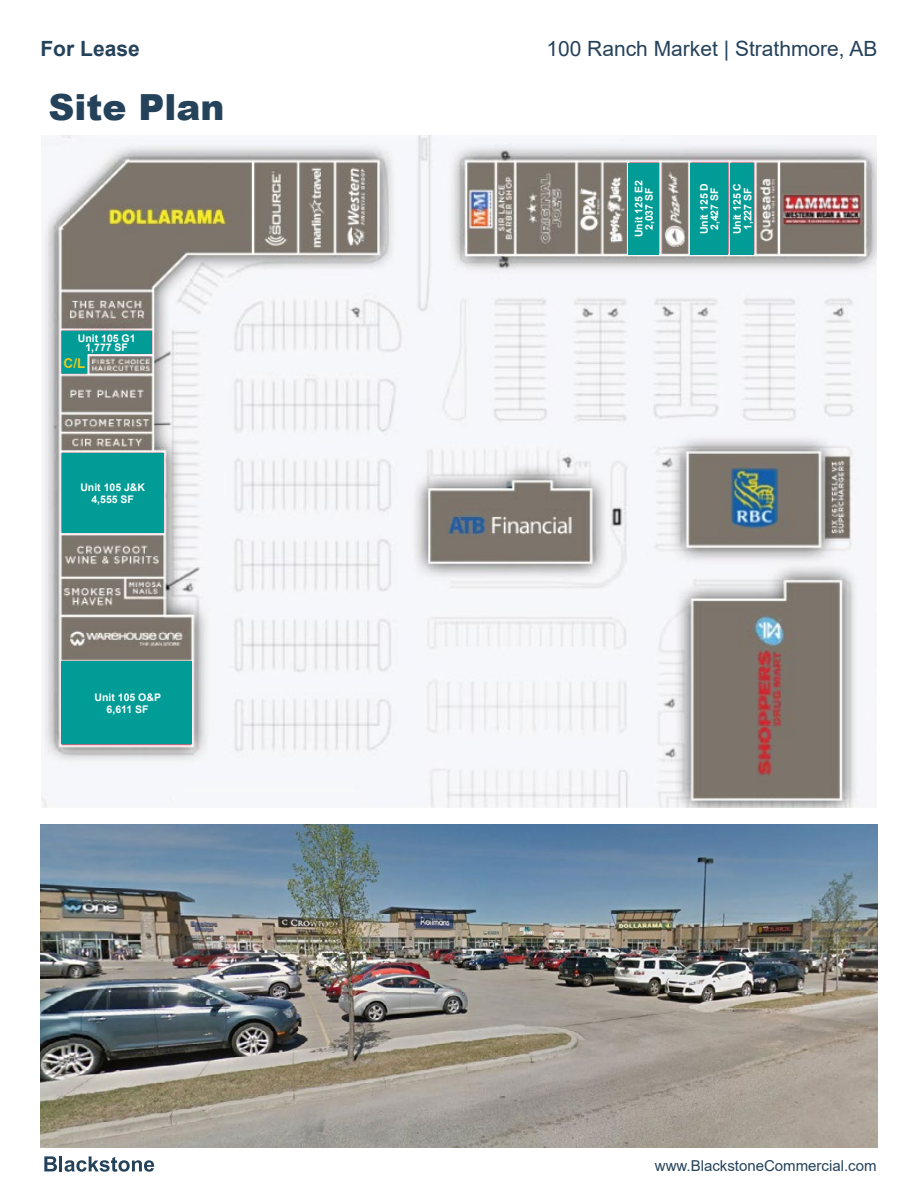
<style>
.page{position:relative;width:918px;height:1188px;background:#fff}
.page>*{position:absolute;margin:0;border:0;box-sizing:border-box;transform-origin:0 0}
.t1{font:900 36px "Arial";color:#25425b}
.t2{font:21px "Arial";color:#25425b}
.t3{font:700 21px "Arial";color:#25425b}
.t4{font:15px "Arial";color:#25425b}
.t5{font:700 13.5px "Arial";color:#eac81c}
.t6{font:700 10.5px/10.5px "Arial";color:#fff;text-align:center}
</style>
<div class="page">
<svg style="left:44px;top:1156px;width:110px;height:16px"></svg>
<img style="left:40px;top:824px;width:838px;height:324px">
<img style="left:41px;top:135px;width:836px;height:673px">
<div style="left:62px;top:662px;width:130px;height:82px;background:#009c95"></div>
<div style="left:62px;top:453px;width:101px;height:80px;background:#009c95"></div>
<svg style="left:62px;top:331px;width:90px;height:43px;background:#389c96"></svg>
<div style="left:629px;top:163px;width:30px;height:92px;background:#009c95"></div>
<div style="left:690px;top:163px;width:38px;height:92px;background:#009c95"></div>
<div style="left:730px;top:163px;width:24px;height:92px;background:#009c95"></div>
<div style="left:173px;top:793px;width:187px;height:15px;background:#f6f7fb"></div>
<h2 class="t3" style="left:41px;top:34px;width:101px">For Lease</h2>
<h2 class="t2" style="left:546px;top:34px;width:333px">100 Ranch Market | Strathmore, AB</h2>
<h1 class="t1" style="left:49px;top:81px;width:177px">Site Plan</h1>
<p class="t6" style="left:78px;top:334px;width:59px;line-height:9px">Unit 105 G1<br>1,777 SF</p>
<p class="t5" style="left:64px;top:353px;width:23px">C/L</p>
<p class="t6" style="left:80px;top:481px;width:66px;line-height:12px">Unit 105 J&amp;K<br>4,555 SF</p>
<p class="t6" style="left:95px;top:691px;width:68px;line-height:12px">Unit 105 O&amp;P<br>6,611 SF</p>
<p class="t6" style="left:634px;top:237px;width:58px;rotate:-90deg">Unit 125 E2<br>2,037 SF</p>
<p class="t6" style="left:732px;top:234px;width:53px;rotate:-90deg">Unit 125 C<br>1,227 SF</p>
<p class="t6" style="left:699px;top:234px;width:53px;rotate:-90deg">Unit 125 D<br>2,427 SF</p>
<h3 class="t4" style="left:655px;top:1155px;width:223px">www.BlackstoneCommercial.com</h3>
</div>
